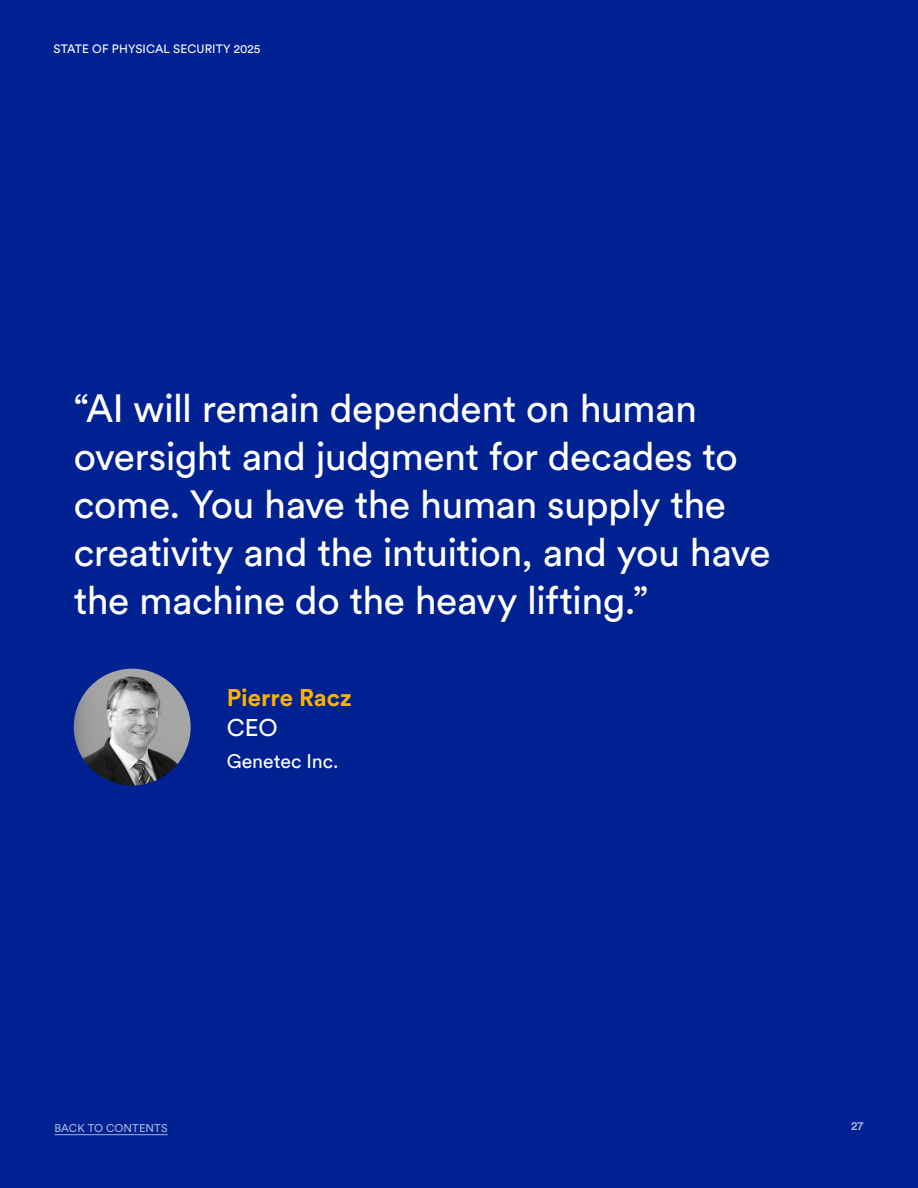
<style>
.page{position:relative;width:918px;height:1188px;background:#002191}
.page>*{position:absolute;margin:0;border:0;box-sizing:border-box;transform-origin:0 0}
.t1{font:39px/48px "Circular Pro";letter-spacing:-.015em;color:#fff}
.t2{font:700 24px "Circular Pro";color:#fcb300}
.t3{font:24px "Circular Pro";color:#fff}
.t4{font:19.5px "Circular Pro";color:#fff}
.t5{font:12px "Circular Pro";letter-spacing:.01em;color:#fff}
.t6{font:500 12px "Circular Pro";color:#fff}
.t7{font:11.25px "Circular Pro";letter-spacing:.01em;color:#f4f8fc}
</style>
<div class="page">
<hr style="left:55px;top:1134px;width:113px;height:1px;background:#f4f8fc">
<img style="left:74px;top:669px;width:117px;height:117px;border-radius:58px">
<p class="t5" style="left:54px;top:41px;width:208px">STATE OF PHYSICAL SECURITY 2025</p>
<p class="t1" style="left:74px;top:383px;width:698px">“AI will remain dependent on human oversight and judgment for decades to come. You have the human supply the creativity and the intuition, and you have the machine do the heavy lifting.”</p>
<p class="t2" style="left:227px;top:681px;width:126px">Pierre Racz</p>
<p class="t3" style="left:227px;top:712px;width:53px">CEO</p>
<p class="t4" style="left:227px;top:748px;width:113px">Genetec Inc.</p>
<p class="t7" style="left:55px;top:1120px;width:115px">BACK TO CONTENTS</p>
<p class="t6" style="left:851px;top:1118px;width:14px">27</p>
</div>
